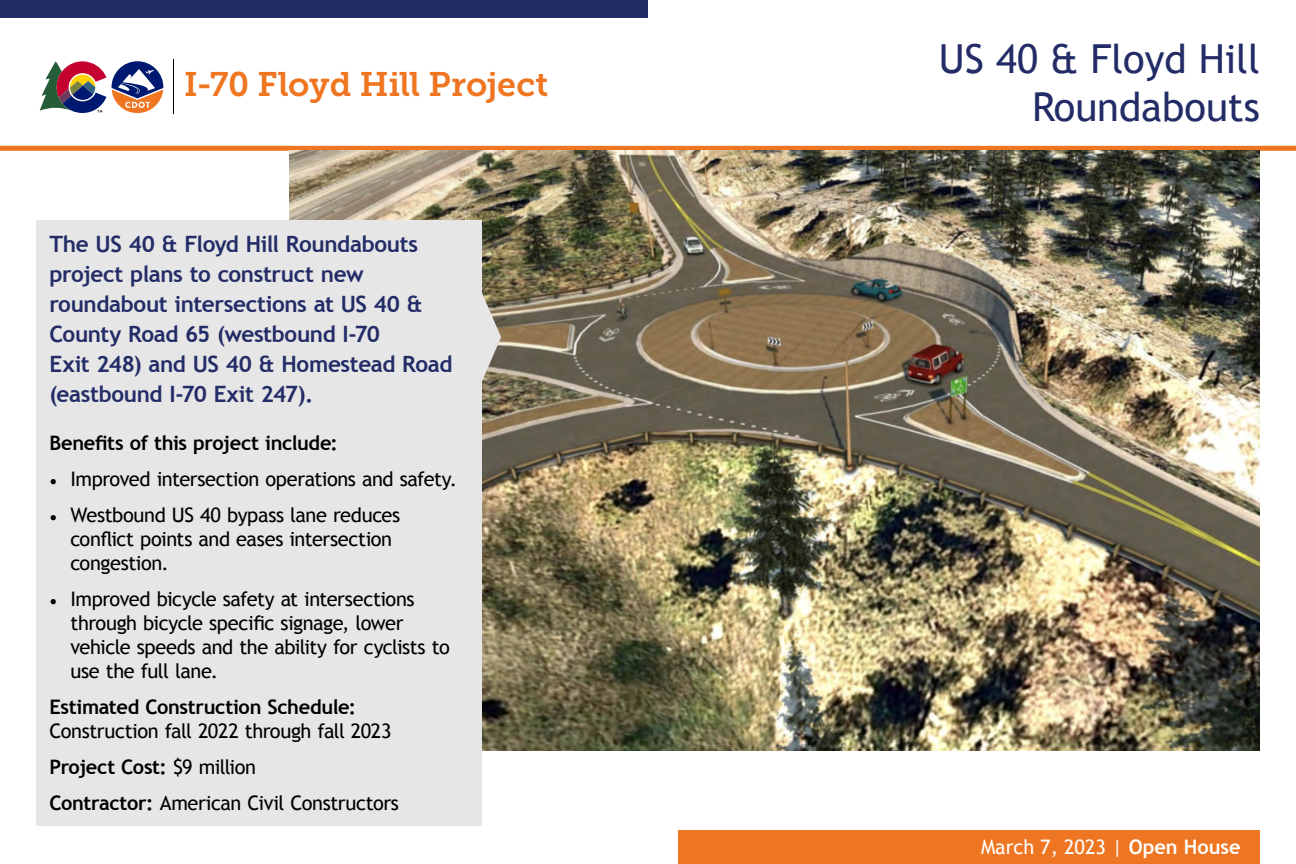
<style>
.page{position:relative;width:1296px;height:864px;background:#fff}
.page>*{position:absolute;margin:0;border:0;box-sizing:border-box;transform-origin:0 0}
.t1{font:40px "Trebuchet MS";color:#232c67}
.t2{font:33.9px "Museo Slab 700";letter-spacing:-.01em;color:#ef7521}
.t3{font:700 22.5px/30px "Trebuchet MS";letter-spacing:-.02em;color:#232c67}
.t4{font:20px/24px "Trebuchet MS";letter-spacing:-.025em;color:#000}
.t5{font:700 20px "Trebuchet MS";letter-spacing:-.015em;color:#000}
.t6{font:20px "Trebuchet MS";color:#fff}
.s1{font-family:"Minion Pro"}
.s2{font-weight:700}
.s3{font-weight:400}
</style>
<div class="page">
<div style="left:0;top:146px;width:1296px;height:5px;background:#ee7622"></div>
<div style="left:0;top:0;width:648px;height:18px;background:#232c67"></div>
<hr style="left:173px;top:60px;width:1px;height:54px;background:#000">
<svg style="left:40px;top:61px;width:66px;height:52px"></svg>
<svg style="left:112px;top:61px;width:51px;height:52px"></svg>
<div style="left:678px;top:830px;width:582px;height:34px;background:#ee7622"></div>
<img style="left:290px;top:151px;width:970px;height:600px">
<div style="left:36px;top:220px;width:446px;height:606px;background:#e6e6e6"></div>
<svg style="left:482px;top:292px;width:19px;height:90px"></svg>
<h2 class="t2" style="left:184px;top:65px;width:366px">I-70 Floyd Hill Project</h2>
<p class="t3" style="left:50px;top:229px;width:404px">The US 40 &amp; Floyd Hill Roundabouts project plans to construct new roundabout intersections at US 40 &amp;<br>County Road 65 (westbound I-70<br>Exit 248) and US 40 &amp; Homestead Road (eastbound I-70 Exit 247).</p>
<p class="t5" style="left:50px;top:430px;width:290px">Benefits of this project include:</p>
<p class="t4" style="left:50px;top:467px;width:409px"><span class="s1">•</span> Improved intersection operations and safety.</p>
<p class="t4" style="left:71px;top:503px;width:331px;text-indent:-21px"><span class="s1">•</span> Westbound US 40 bypass lane reduces conflict points and eases intersection congestion.</p>
<p class="t4" style="left:71px;top:587px;width:381px;text-indent:-21px"><span class="s1">•</span> Improved bicycle safety at intersections through bicycle specific signage, lower vehicle speeds and the ability for cyclists to use the full lane.</p>
<p class="t4" style="left:50px;top:695px;width:344px"><span class="s2">Estimated Construction Schedule:<br></span>Construction fall 2022 through fall 2023</p>
<p class="t5" style="left:50px;top:754px;width:208px">Project Cost: <span class="s3">$9 million</span></p>
<p class="t4" style="left:50px;top:791px;width:351px"><span class="s2">Contractor:</span> American Civil Constructors</p>
<p class="t1" style="left:939px;top:35px;width:322px">US 40 &amp; Floyd Hill</p>
<p class="t1" style="left:1032px;top:83px;width:229px">Roundabouts</p>
<p class="t6" style="left:981px;top:835px;width:261px">March 7, 2023 | <span class="s2">Open House</span></p>
</div>
